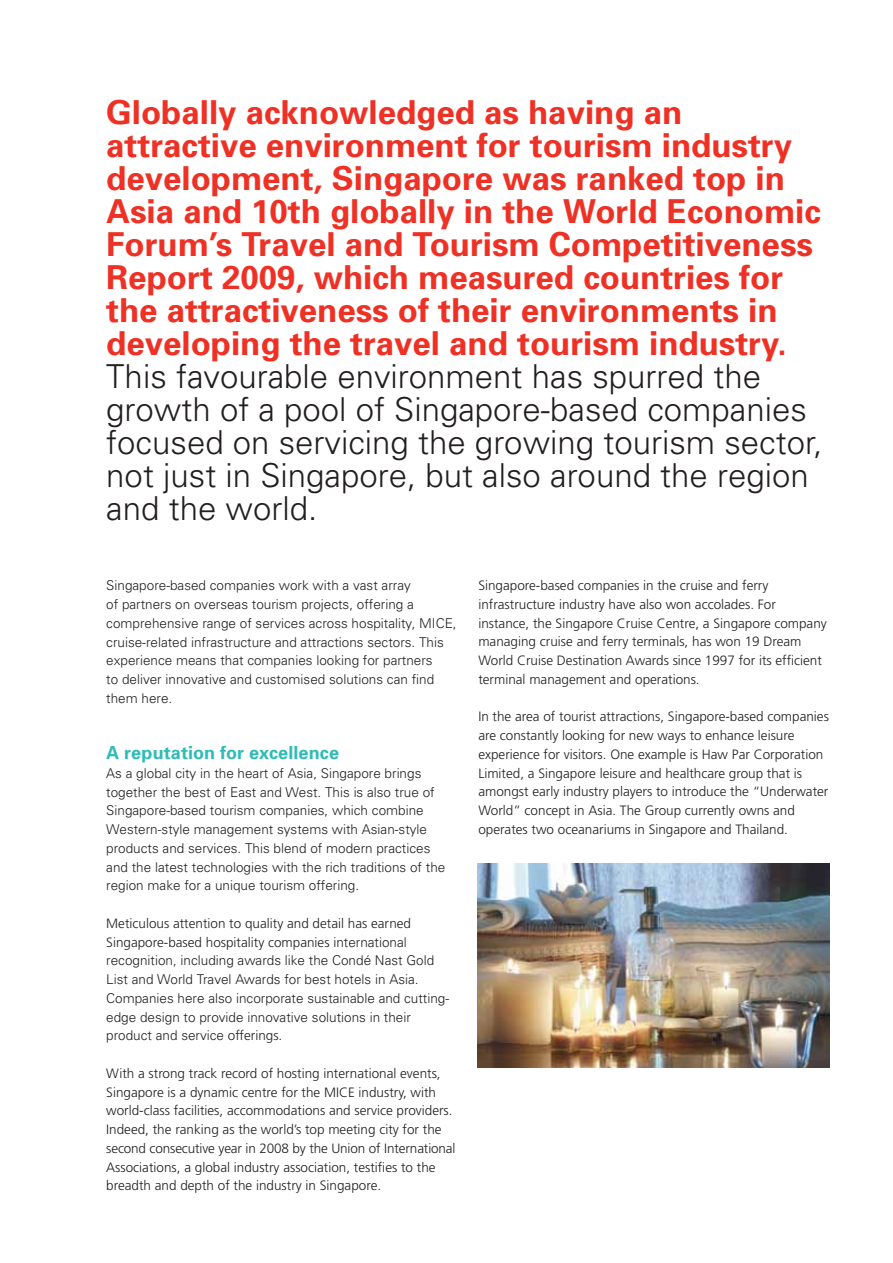
<style>
.page{position:relative;width:893px;height:1263px;background:#fff}
.page>*{position:absolute;margin:0;border:0;box-sizing:border-box;transform-origin:0 0}
.t1{font:700 33px/33px "Univers";color:#ee3124}
.t2{font:300 33px/33px "Univers";color:#231f20}
.t3{font:700 18px "Univers";letter-spacing:.005em;color:#2dbcb6}
.t4{font:300 13.5px/18.8px "Frutiger";color:#231f20}
.t5{font:300 13.5px/18.8px "Univers";color:#231f20}
.s1{font-family:"Univers"}
.s2{font-family:"Frutiger"}
</style>
<div class="page">
<img style="left:477px;top:863px;width:352px;height:204px">
<p class="t1" style="left:106px;top:96px;width:716px">Globally acknowledged as having an attractive environment for tourism industry development, Singapore was ranked top in Asia and 10th globally in the World Economic Forum’s Travel and Tourism Competitiveness Report 2009, which measured countries for the attractiveness of their environments in developing the travel and tourism industry.</p>
<h1 class="t2" style="left:106px;top:360px;width:718px">This favourable environment has spurred the growth of a pool of Singapore-based companies focused on servicing the growing tourism sector, not just in Singapore, but also around the region and the world.</h1>
<p class="t5" style="left:106px;top:576px;width:352px">Singapore-based companies work with a vast array<br>of partners on overseas tourism projects, offering a comprehensive range of services across hospitality, MICE, cruise-related infrastructure and attractions sectors. This experience means that companies looking for partners<br>to deliver innovative and customised solutions can find them here.</p>
<h2 class="t3" style="left:106px;top:742px;width:234px">A reputation for excellence</h2>
<p class="t5" style="left:106px;top:764px;width:341px">As a global city in the heart of Asia, Singapore brings together the best of East and West. This is also true of Singapore-based tourism companies, which combine Western-style management systems with Asian-style products and services. This blend of modern practices and the latest technologies with the rich traditions of the region make for a unique tourism offering.</p>
<p class="t4" style="left:106px;top:914px;width:306px">Meticulous attention to quality and detail has earned<br>Singapore-based hospitality companies i<span class="s1">nternational</span></p>
<p class="t5" style="left:106px;top:951px;width:344px">recognition, including awards like the Condé Nast Gold List and World Travel Awards for best hotels in Asia.<br>Companies here also incorporate sustainable and cutting&shy;edge design to provide innovative solutions in their product and service <span class="s2">offerings.</span></p>
<p class="t4" style="left:106px;top:1064px;width:351px">With a strong track record of hosting international events, Singapore is a dynamic centre for the MICE industry, with world-class facilities, accommodations and service providers.<br>Indeed, the ranking as the world’s top meeting city for the second consecutive year in 2008 by the Union of International Associations, a global industry association, testifies to the breadth and depth of the industry in Singapore.</p>
<p class="t4" style="left:478px;top:576px;width:350px">Singapore-based companies in the cruise and ferry infrastructure industry have also won accolades. For instance, the Singapore Cruise Centre, a Singapore company managing cruise and ferry terminals, has won 19 Dream World Cruise Destination Awards since 1997 for its efficient terminal management and operations.</p>
<p class="t4" style="left:478px;top:707px;width:352px">In the area of tourist attractions, Singapore-based companies are constantly looking for new ways to enhance leisure experience for visitors. One example is Haw Par Corporation Limited, a Singapore leisure and healthcare group that is amongst early industry players to introduce the “Underwater World” concept in Asia. The Group currently owns and operates two oceanariums in Singapore and Thailand.</p>
</div>
